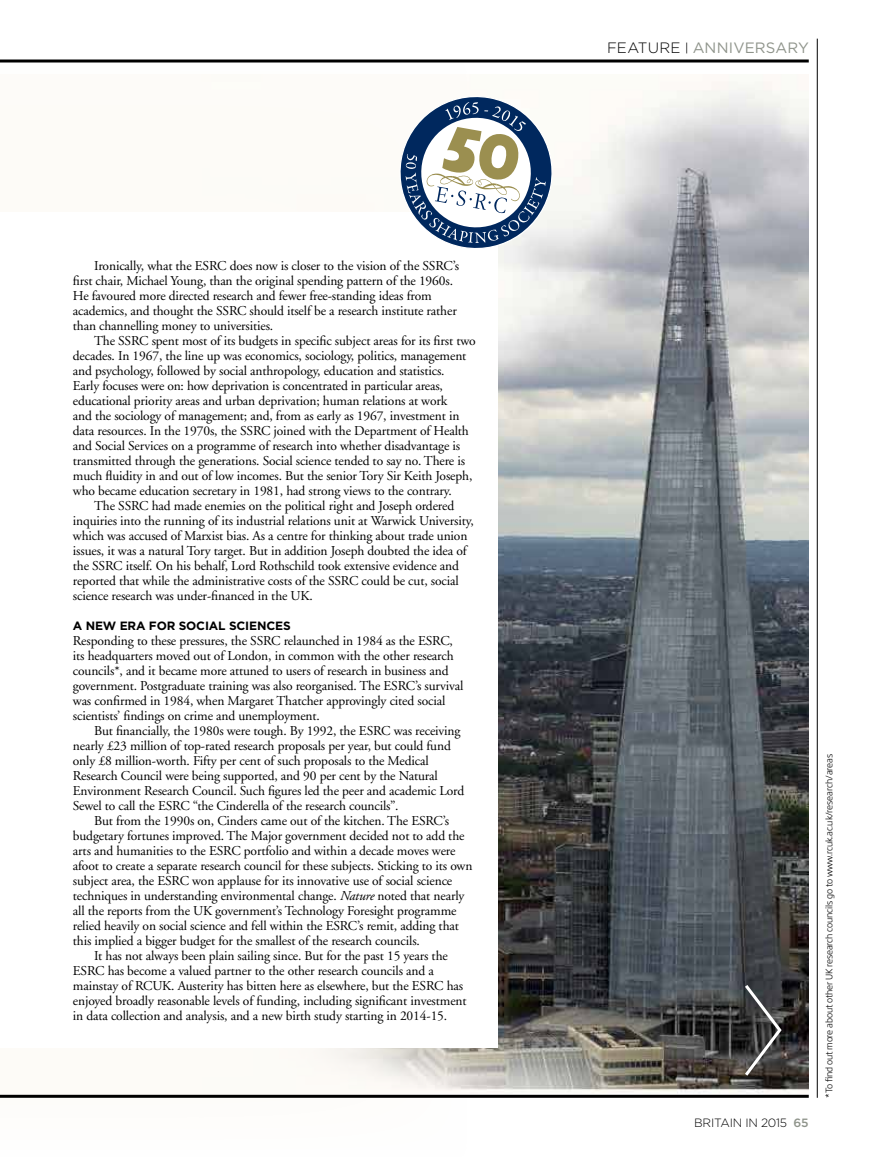
<style>
.page{position:relative;width:872px;height:1157px;background:#fff}
.page>*{position:absolute;margin:0;border:0;box-sizing:border-box;transform-origin:0 0}
.t1{font:15px "Gotham";letter-spacing:.005em;color:#8f948b}
.t2{font:13.5px/15px "Adobe Garamond";letter-spacing:-.01em;color:#000}
.t3{font:700 12px "Gotham";letter-spacing:-.01em;color:#000}
.t4{font:300 12px "Gotham";letter-spacing:-.02em;color:#000}
.t5{font:300 9px "Soho Gothic Pro";letter-spacing:-.01em;color:#000}
.s1{font-style:italic}
.s2{font-weight:300;color:#000}
.s3{font-family:"Glasgow";color:#000}
.s4{font-weight:500;color:#8f948b}
</style>
<div class="page">
<img style="left:467px;top:81px;width:341px;height:1012px">
<div style="left:0;top:61px;width:467px;height:1096px;background:#fdfbf7"></div>
<svg style="left:742px;top:981px;width:41px;height:98px;background:#4b4b4b"></svg>
<hr style="left:0;top:59px;width:808px;height:3px;background:#000">
<hr style="left:0;top:1094px;width:808px;height:3px;background:#000">
<hr style="left:817px;top:39px;width:1px;height:1058px;background:#000">
<div style="left:0;top:212px;width:497px;height:836px;background:#fff"></div>
<svg style="left:400px;top:91px;width:158px;height:164px"></svg>
<p class="t2" style="left:73px;top:258px;width:388px;text-indent:21px">Ironically, what the ESRC does now is closer to the vision of the SSRC’s first chair, Michael Young, than the original spending pattern of the 1960s.<br>He favoured more directed research and fewer free-standing ideas from academics, and thought the SSRC should itself be a research institute rather than channelling money to universities.</p>
<p class="t2" style="left:94px;top:333px;width:383px">The SSRC spent most of its budgets in specific subject areas for its first two</p>
<p class="t2" style="left:73px;top:348px;width:395px">decades. In 1967, the line up was economics, sociology, politics, management</p>
<p class="t2" style="left:73px;top:363px;width:373px">and psychology, followed by social anthropology, education and statistics.</p>
<p class="t2" style="left:73px;top:378px;width:371px">Early focuses were on: how deprivation is concentrated in particular areas,</p>
<p class="t2" style="left:73px;top:393px;width:376px">educational priority areas and urban deprivation; human relations at work</p>
<p class="t2" style="left:73px;top:408px;width:388px">and the sociology of management; and, from as early as 1967, investment in</p>
<p class="t2" style="left:73px;top:423px;width:397px">data resources. In the 1970s, the SSRC joined with the Department of Health</p>
<p class="t2" style="left:73px;top:438px;width:389px">and Social Services on a programme of research into whether disadvantage is</p>
<p class="t2" style="left:73px;top:453px;width:394px">transmitted through the generations. Social science tended to say no. There is</p>
<p class="t2" style="left:73px;top:468px;width:401px">much fluidity in and out of low incomes. But the senior Tory Sir Keith Joseph,</p>
<p class="t2" style="left:73px;top:483px;width:380px">who became education secretary in 1981, had strong views to the contrary.</p>
<p class="t2" style="left:94px;top:498px;width:361px">The SSRC had made enemies on the political right and Joseph ordered</p>
<p class="t2" style="left:73px;top:513px;width:402px">inquiries into the running of its industrial relations unit at Warwick University,</p>
<p class="t2" style="left:73px;top:528px;width:396px">which was accused of Marxist bias. As a centre for thinking about trade union</p>
<p class="t2" style="left:73px;top:543px;width:395px">issues, it was a natural Tory target. But in addition Joseph doubted the idea of</p>
<p class="t2" style="left:73px;top:558px;width:387px">the SSRC itself. On his behalf, Lord Rothschild took extensive evidence and</p>
<p class="t2" style="left:73px;top:573px;width:387px">reported that while the administrative costs of the SSRC could be cut, social</p>
<p class="t2" style="left:73px;top:588px;width:241px">science research was under-financed in the UK.</p>
<p class="t3" style="left:73px;top:618px;width:219px">A NEW ERA FOR SOCIAL SCIENCES</p>
<p class="t2" style="left:73px;top:633px;width:392px">Responding to these pressures, the SSRC relaunched in 1984 as the ESRC, its headquarters moved out of London, in common with the other research councils*, and it became more attuned to users of research in business and government. Postgraduate training was also reorganised. The ESRC’s survival was confirmed in 1984, when Margaret Thatcher approvingly cited social scientists’ findings on crime and unemployment.</p>
<p class="t2" style="left:73px;top:723px;width:393px;text-indent:21px">But financially, the 1980s were tough. By 1992, the ESRC was receiving nearly £23 million of top-rated research proposals per year, but could fund only £8 million-worth. Fifty per cent of such proposals to the Medical Research Council were being supported, and 90 per cent by the Natural Environment Research Council. Such figures led the peer and academic Lord Sewel to call the ESRC “the Cinderella of the research councils”.</p>
<p class="t2" style="left:94px;top:813px;width:356px">But from the 1990s on, Cinders came out of the kitchen. The ESRC’s</p>
<p class="t2" style="left:73px;top:828px;width:393px">budgetary fortunes improved. The Major government decided not to add the</p>
<p class="t2" style="left:73px;top:843px;width:384px">arts and humanities to the ESRC portfolio and within a decade moves were</p>
<p class="t2" style="left:73px;top:858px;width:401px">afoot to create a separate research council for these subjects. Sticking to its own</p>
<p class="t2" style="left:73px;top:873px;width:381px">subject area, the ESRC won applause for its innovative use of social science</p>
<p class="t2" style="left:73px;top:888px;width:393px">techniques in understanding environmental change. <span class="s1">Nature</span> noted that nearly</p>
<p class="t2" style="left:73px;top:903px;width:385px">all the reports from the UK government’s Technology Foresight programme</p>
<p class="t2" style="left:73px;top:918px;width:387px">relied heavily on social science and fell within the ESRC’s remit, adding that</p>
<p class="t2" style="left:73px;top:933px;width:348px">this implied a bigger budget for the smallest of the research councils.</p>
<p class="t2" style="left:94px;top:948px;width:355px">It has not always been plain sailing since. But for the past 15 years the</p>
<p class="t2" style="left:73px;top:963px;width:362px">ESRC has become a valued partner to the other research councils and a</p>
<p class="t2" style="left:73px;top:978px;width:392px">mainstay of RCUK. Austerity has bitten here as elsewhere, but the ESRC has</p>
<p class="t2" style="left:73px;top:993px;width:395px">enjoyed broadly reasonable levels of funding, including significant investment</p>
<p class="t2" style="left:73px;top:1008px;width:376px">in data collection and analysis, and a new birth study starting in 2014-15.</p>
<p class="t1" style="left:607px;top:38px;width:203px"><span class="s2">FEATURE</span> <span class="s3">|</span> ANNIVERSARY</p>
<p class="t4" style="left:694px;top:1114px;width:116px">BRITAIN IN 2015 <span class="s4">65</span></p>
<p class="t5" style="left:822px;top:1097px;width:345px;rotate:-90deg">*To find out more about other UK research councils go to www.rcuk.ac.uk/research/areas</p>
</div>
